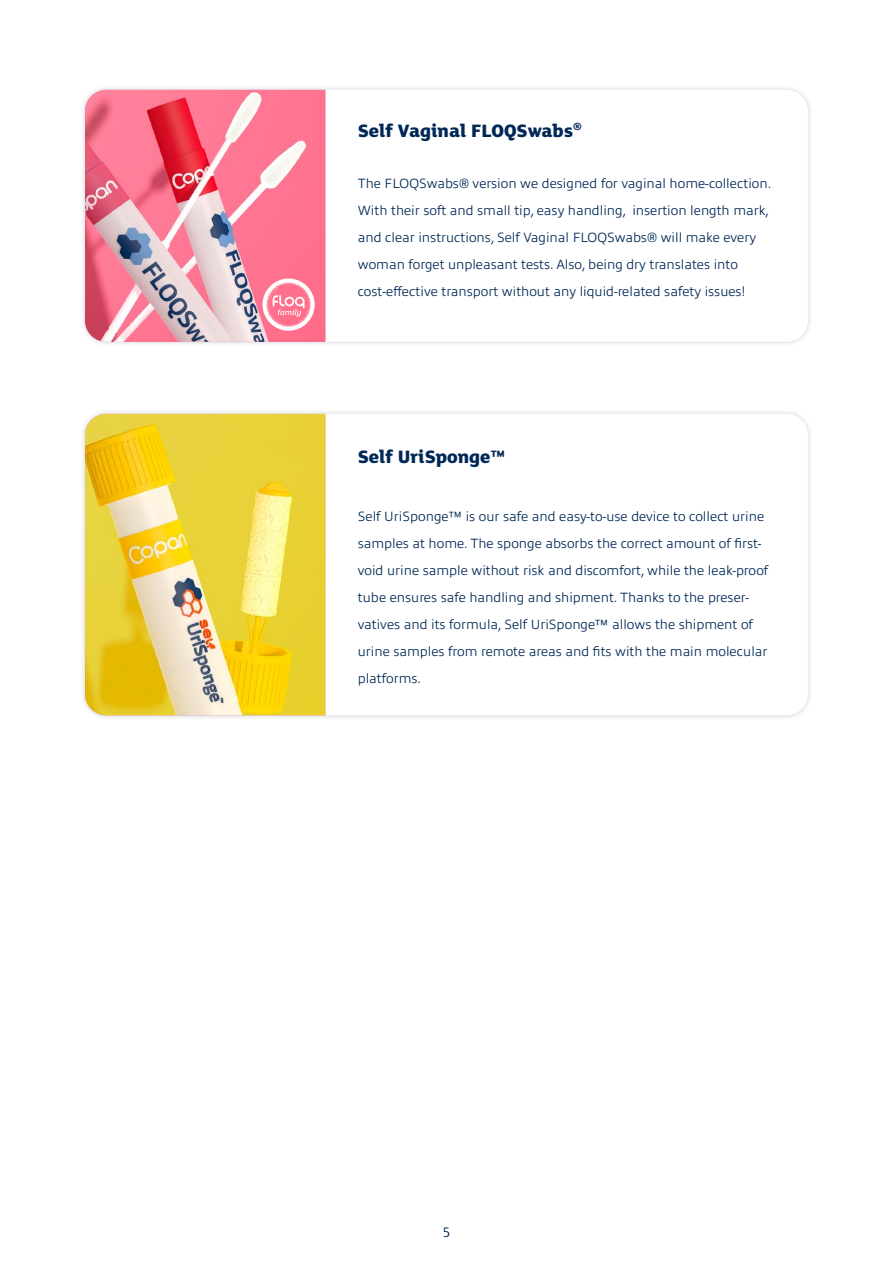
<style>
.page{position:relative;width:893px;height:1263px;background:#fff}
.page>*{position:absolute;margin:0;border:0;box-sizing:border-box;transform-origin:0 0}
.t1{font:800 19.5px "FS Lola";color:#002856}
.t2{font:15px "FS Lola";color:#002856}
.t3{font:300 13.5px/27px "Allumi Std";color:#002856}
</style>
<div class="page">
<div style="left:79px;top:408px;width:735px;height:313px;background:#f4f5f6"></div>
<div style="left:85px;top:414px;width:723px;height:301px;background:#fff;border-radius:21px"></div>
<div style="left:79px;top:84px;width:735px;height:263px;background:#022242;opacity:.2"></div>
<div style="left:85px;top:90px;width:723px;height:252px;background:#fff;border-radius:21px"></div>
<img style="left:85px;top:414px;width:240px;height:301px">
<img style="left:85px;top:90px;width:240px;height:252px">
<svg style="left:262px;top:279px;width:53px;height:52px"></svg>
<h1 class="t1" style="left:358px;top:117px;width:225px">Self Vaginal FLOQSwabs<sup>®</sup></h1>
<p class="t3" style="left:358px;top:170px;width:415px">The FLOQSwabs® version we designed for vaginal home-collection.<br>With their soft and small tip, easy handling, insertion length mark, and clear instructions, Self Vaginal FLOQSwabs® will make every woman forget unpleasant tests. Also, being dry translates into cost-effective transport without any liquid-related safety issues!</p>
<h1 class="t1" style="left:358px;top:443px;width:149px">Self UriSponge™</h1>
<p class="t3" style="left:358px;top:503px;width:412px">Self UriSponge™ is our safe and easy-to-use device to collect urine samples at home. The sponge absorbs the correct amount of first&shy;void urine sample without risk and discomfort, while the leak-proof tube ensures safe handling and shipment. Thanks to the preser&shy;vatives and its formula, Self UriSponge™ allows the shipment of urine samples from remote areas and fits with the main molecular platforms.</p>
<p class="t2" style="left:443px;top:1222px;width:9px">5</p>
</div>
